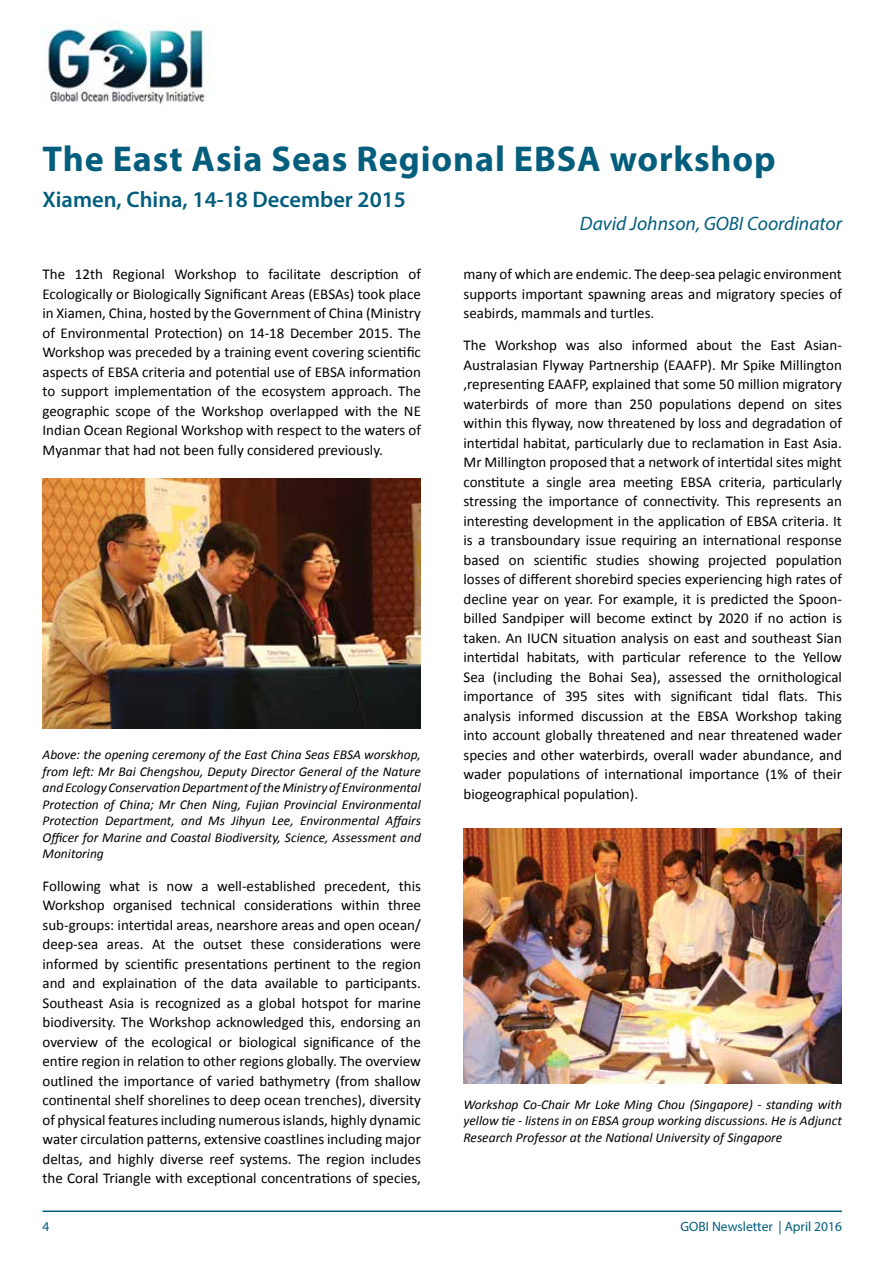
<style>
.page{position:relative;width:893px;height:1263px;background:#fff}
.page>*{position:absolute;margin:0;border:0;box-sizing:border-box;transform-origin:0 0}
.t1{font:700 36px "Myriad Pro";letter-spacing:.025em;color:#035d7c}
.t2{font:600 22.5px "Myriad Pro";color:#025d7d}
.t3{font:italic 19.5px "Myriad Pro";color:#025d7d}
.t4{font:15px/19.5px "Calibri";color:#000;text-align:justify}
.t5{font:italic 13.5px/16.5px "Calibri";color:#000;text-align:justify}
.t6{font:13.5px "Myriad Pro";color:#025d7d}
</style>
<div class="page">
<img style="left:43px;top:23px;width:162px;height:81px">
<hr style="left:43px;top:1210px;width:799px;height:2px;background:#025d7d">
<img style="left:43px;top:478px;width:378px;height:250px">
<img style="left:463px;top:828px;width:379px;height:255px">
<h1 class="t1" style="left:43px;top:135px;width:735px">The East Asia Seas Regional EBSA workshop</h1>
<h2 class="t2" style="left:43px;top:185px;width:365px">Xiamen, China, 14-18 December 2015</h2>
<h3 class="t3" style="left:580px;top:211px;width:264px">David Johnson, GOBI Coordinator</h3>
<p class="t4" style="left:43px;top:264px;width:380px">The 12th Regional Workshop to facilitate description of Ecologically or Biologically Significant Areas (EBSAs) took place in Xiamen, China, hosted by the Government of China (Ministry of Environmental Protection) on 14-18 December 2015. The Workshop was preceded by a training event covering scientific aspects of EBSA criteria and potential use of EBSA information to support implementation of the ecosystem approach. The geographic scope of the Workshop overlapped with the NE Indian Ocean Regional Workshop with respect to the waters of Myanmar that had not been fully considered previously.</p>
<p class="t5" style="left:43px;top:746px;width:380px">Above: the opening ceremony of the East China Seas EBSA worskhop, from left: Mr Bai Chengshou, Deputy Director General of the Nature and Ecology Conservation Department of the Ministry of Environmental Protection of China; Mr Chen Ning, Fujian Provincial Environmental Protection Department, and Ms Jihyun Lee, Environmental Affairs Officer for Marine and Coastal Biodiversity, Science, Assessment and Monitoring</p>
<p class="t4" style="left:43px;top:876px;width:380px">Following what is now a well-established precedent, this Workshop organised technical considerations within three sub-groups: intertidal areas, nearshore areas and open ocean/ deep-sea areas. At the outset these considerations were informed by scientific presentations pertinent to the region and and explaination of the data available to participants.<br>Southeast Asia is recognized as a global hotspot for marine biodiversity. The Workshop acknowledged this, endorsing an overview of the ecological or biological significance of the entire region in relation to other regions globally. The overview outlined the importance of varied bathymetry (from shallow continental shelf shorelines to deep ocean trenches), diversity of physical features including numerous islands, highly dynamic water circulation patterns, extensive coastlines including major deltas, and highly diverse reef systems. The region includes the Coral Triangle with exceptional concentrations of species,</p>
<p class="t4" style="left:463px;top:264px;width:380px">many of which are endemic. The deep-sea pelagic environment supports important spawning areas and migratory species of seabirds, mammals and turtles.</p>
<p class="t4" style="left:463px;top:336px;width:380px">The Workshop was also informed about the East Asian-Australasian Flyway Partnership (EAAFP). Mr Spike Millington ,representing EAAFP, explained that some 50 million migratory waterbirds of more than 250 populations depend on sites within this flyway, now threatened by loss and degradation of intertidal habitat, particularly due to reclamation in East Asia.<br>Mr Millington proposed that a network of intertidal sites might constitute a single area meeting EBSA criteria, particularly stressing the importance of connectivity. This represents an interesting development in the application of EBSA criteria. It is a transboundary issue requiring an international response based on scientific studies showing projected population losses of different shorebird species experiencing high rates of decline year on year. For example, it is predicted the Spoon&shy;billed Sandpiper will become extinct by 2020 if no action is taken. An IUCN situation analysis on east and southeast Sian intertidal habitats, with particular reference to the Yellow Sea (including the Bohai Sea), assessed the ornithological importance of 395 sites with significant tidal flats. This analysis informed discussion at the EBSA Workshop taking into account globally threatened and near threatened wader species and other waterbirds, overall wader abundance, and wader populations of international importance (1% of their biogeographical population).</p>
<p class="t5" style="left:463px;top:1095px;width:380px">Workshop Co-Chair Mr Loke Ming Chou (Singapore) - standing with yellow tie - listens in on EBSA group working discussions. He is Adjunct Research Professor at the National University of Singapore</p>
<p class="t6" style="left:43px;top:1218px;width:8px">4</p>
<p class="t6" style="left:681px;top:1218px;width:163px">GOBI Newsletter | April 2016</p>
</div>
